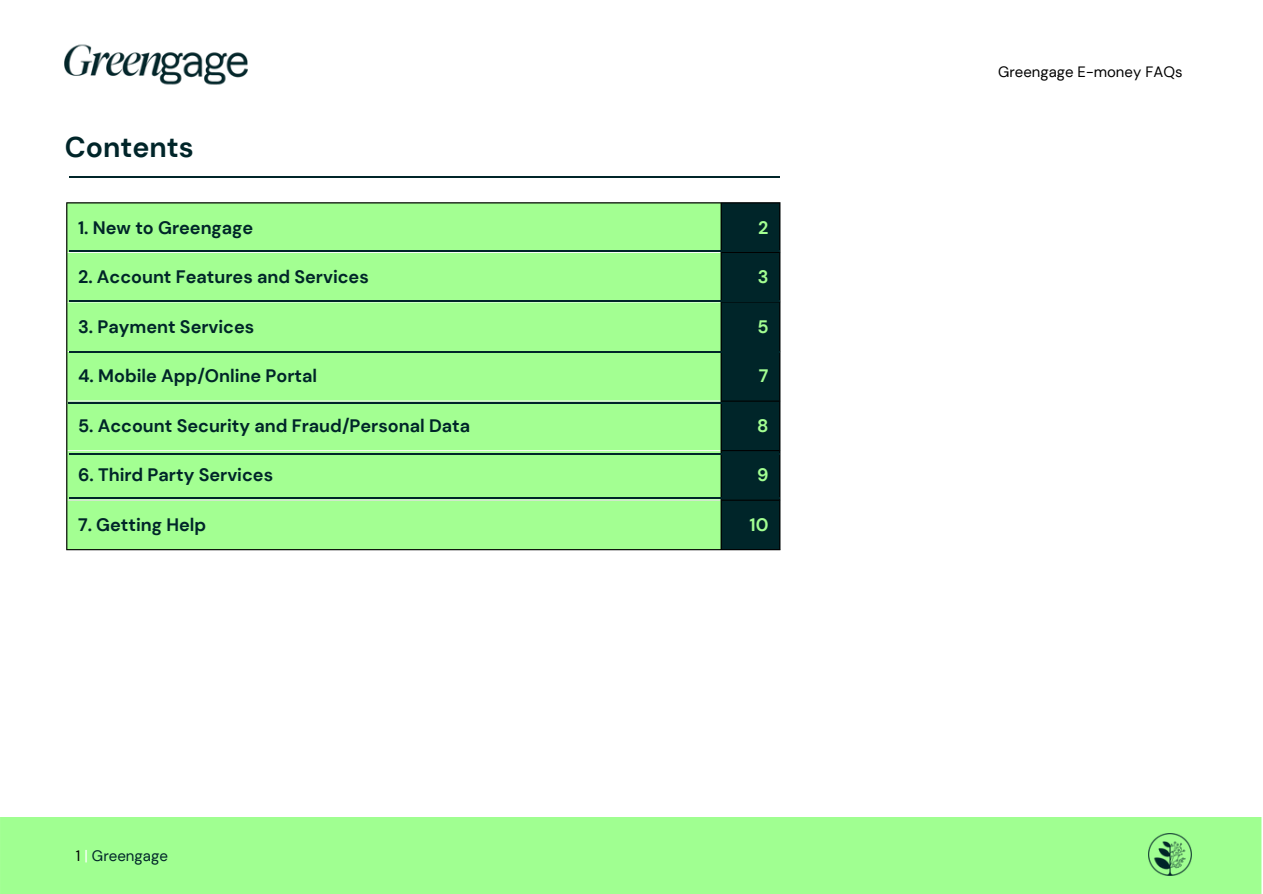
<style>
.page{position:relative;width:1263px;height:894px;background:#fff}
.page>*{position:absolute;margin:0;border:0;box-sizing:border-box;transform-origin:0 0}
.t1{font:700 28.5px "DM Sans";color:#002529}
.t2{font:700 18px "DM Sans";color:#002529}
.t3{font:700 18px "DM Sans";color:#a3ff92}
.t4{font:15px "DM Sans";color:#000}
.t5{font:15px "DM Sans";color:#002529}
.s1{color:#000}
.s2{color:#fff}
</style>
<div class="page">
<div style="left:0;top:817px;width:1261px;height:76px;background:#a0ff91"></div>
<img style="left:1148px;top:832px;width:43px;height:43px">
<div style="left:67px;top:203px;width:654px;height:346px;background:#a3ff92"></div>
<div style="left:722px;top:203px;width:57px;height:346px;background:#002529"></div>
<hr style="left:67px;top:252px;width:654px;height:1px;background:#fff">
<hr style="left:67px;top:301px;width:654px;height:1px;background:#fff">
<hr style="left:67px;top:351px;width:654px;height:1px;background:#fff">
<hr style="left:67px;top:400px;width:654px;height:1px;background:#fff">
<hr style="left:67px;top:450px;width:654px;height:1px;background:#fff">
<hr style="left:67px;top:499px;width:654px;height:1px;background:#fff">
<hr style="left:722px;top:252px;width:57px;height:1px;background:#000">
<hr style="left:722px;top:400px;width:57px;height:1px;background:#000">
<hr style="left:722px;top:450px;width:57px;height:1px;background:#000">
<hr style="left:722px;top:499px;width:57px;height:1px;background:#000">
<hr style="left:66px;top:203px;width:1px;height:346px;background:#000">
<hr style="left:721px;top:203px;width:1px;height:346px;background:#000">
<hr style="left:779px;top:203px;width:1px;height:346px;background:#000">
<hr style="left:66px;top:202px;width:714px;height:1px;background:#000">
<hr style="left:66px;top:549px;width:714px;height:1px;background:#000">
<img style="left:65px;top:44px;width:182px;height:41px">
<hr style="left:69px;top:176px;width:711px;height:1px;background:#002529">
<hr style="left:68px;top:402px;width:711px;height:1px;background:#002529">
<hr style="left:69px;top:351px;width:711px;height:2px;background:#002529">
<hr style="left:69px;top:301px;width:711px;height:1px;background:#002529">
<hr style="left:69px;top:250px;width:711px;height:1px;background:#002529">
<hr style="left:69px;top:453px;width:711px;height:1px;background:#002529">
<hr style="left:69px;top:496px;width:711px;height:2px;background:#002529">
<p class="t1" style="left:65px;top:129px;width:130px">Contents</p>
<p class="t2" style="left:78px;top:216px;width:177px">1. New to Greengage</p>
<p class="t3" style="left:758px;top:216px;width:12px">2</p>
<p class="t2" style="left:78px;top:265px;width:292px">2. Account Features and Services</p>
<p class="t3" style="left:758px;top:265px;width:12px">3</p>
<p class="t2" style="left:78px;top:314px;width:178px">3. Payment Services</p>
<p class="t3" style="left:757px;top:314px;width:13px">5</p>
<p class="t2" style="left:78px;top:364px;width:241px">4. Mobile App/Online Portal</p>
<p class="t3" style="left:759px;top:364px;width:11px">7</p>
<p class="t2" style="left:78px;top:413px;width:394px">5. Account Security and Fraud/Personal Data</p>
<p class="t3" style="left:757px;top:413px;width:13px">8</p>
<p class="t2" style="left:78px;top:463px;width:197px">6. Third Party Services</p>
<p class="t3" style="left:757px;top:463px;width:13px">9</p>
<p class="t2" style="left:78px;top:512px;width:130px">7. Getting Help</p>
<p class="t3" style="left:750px;top:512px;width:20px">10</p>
<p class="t5" style="left:76px;top:845px;width:93px"><span class="s1">1</span> <span class="s2">|</span> Greengage</p>
<p class="t4" style="left:998px;top:62px;width:186px">Greengage E-money FAQs</p>
</div>
